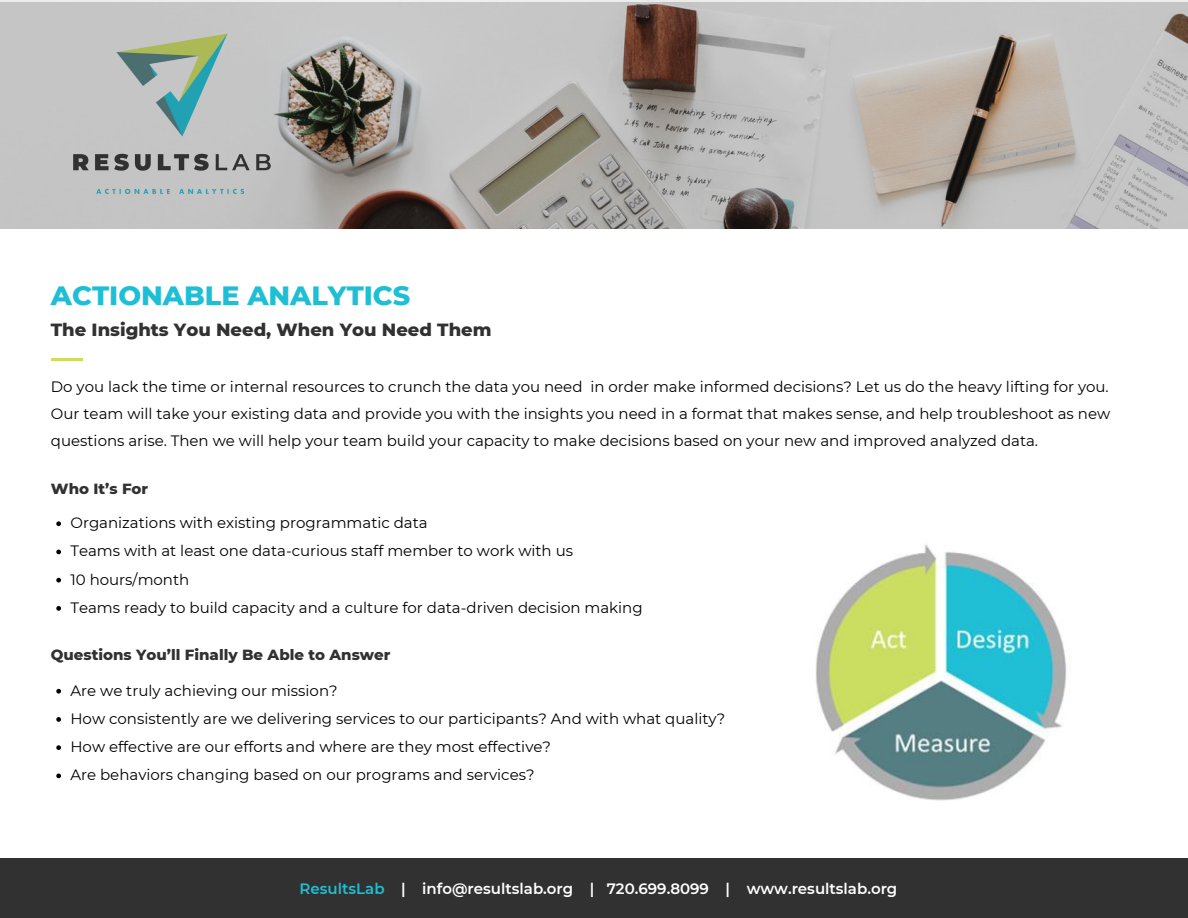
<style>
.page{position:relative;width:1188px;height:918px;background:#fff}
.page>*{position:absolute;margin:0;border:0;box-sizing:border-box;transform-origin:0 0}
.t1{font:800 27px "Montserrat";color:#1ebfd5}
.t2{font:800 18px "Montserrat";color:#313131}
.t3{font:15px/28.2px "Montserrat";color:#000}
.t4{font:600 15px "Montserrat";color:#fff}
.t5{font:800 15px "Montserrat";color:#313131}
.s1{color:#1ebfd5}
</style>
<div class="page">
<hr style="left:51px;top:358px;width:31px;height:2px;background:#ccdd62">
<svg style="left:56px;top:521px;width:5px;height:5px"></svg>
<svg style="left:56px;top:550px;width:5px;height:4px"></svg>
<svg style="left:56px;top:578px;width:5px;height:5px"></svg>
<svg style="left:56px;top:606px;width:5px;height:5px"></svg>
<svg style="left:56px;top:689px;width:5px;height:5px"></svg>
<svg style="left:56px;top:717px;width:5px;height:5px"></svg>
<svg style="left:56px;top:745px;width:5px;height:5px"></svg>
<svg style="left:56px;top:774px;width:5px;height:4px"></svg>
<div style="left:0;top:858px;width:1188px;height:60px;background:#313131"></div>
<svg style="left:0;top:3px;width:1188px;height:226px;background:#b1afac"></svg>
<img style="left:815px;top:544px;width:252px;height:257px">
<h1 class="t1" style="left:51px;top:278px;width:361px">ACTIONABLE ANALYTICS</h1>
<p class="t2" style="left:51px;top:319px;width:442px">The Insights You Need, When You Need Them</p>
<p class="t3" style="left:51px;top:373px;width:1061px;line-height:26.8px;text-align:justify">Do you lack the time or internal resources to crunch the data you need in order make informed decisions? Let us do the heavy lifting for you.<br>Our team will take your existing data and provide you with the insights you need in a format that makes sense, and help troubleshoot as new questions arise. Then we will help your team build your capacity to make decisions based on your new and improved analyzed data.</p>
<p class="t5" style="left:51px;top:480px;width:99px">Who It’s For</p>
<p class="t3" style="left:70px;top:509px;width:574px">Organizations with existing programmatic data<br>Teams with at least one data-curious staff member to work with us<br>10 hours/month<br>Teams ready to build capacity and a culture for data-driven decision making</p>
<p class="t5" style="left:51px;top:646px;width:341px">Questions You’ll Finally Be Able to Answer</p>
<p class="t3" style="left:70px;top:676px;width:656px">Are we truly achieving our mission?<br>How consistently are we delivering services to our participants? And with what quality?<br>How effective are our efforts and where are they most effective?<br>Are behaviors changing based on our programs and services?</p>
<p class="t4" style="left:300px;top:880px;width:599px"><span class="s1">ResultsLab</span> | info@resultslab.org | 720.699.8099 | www.resultslab.org</p>
</div>
